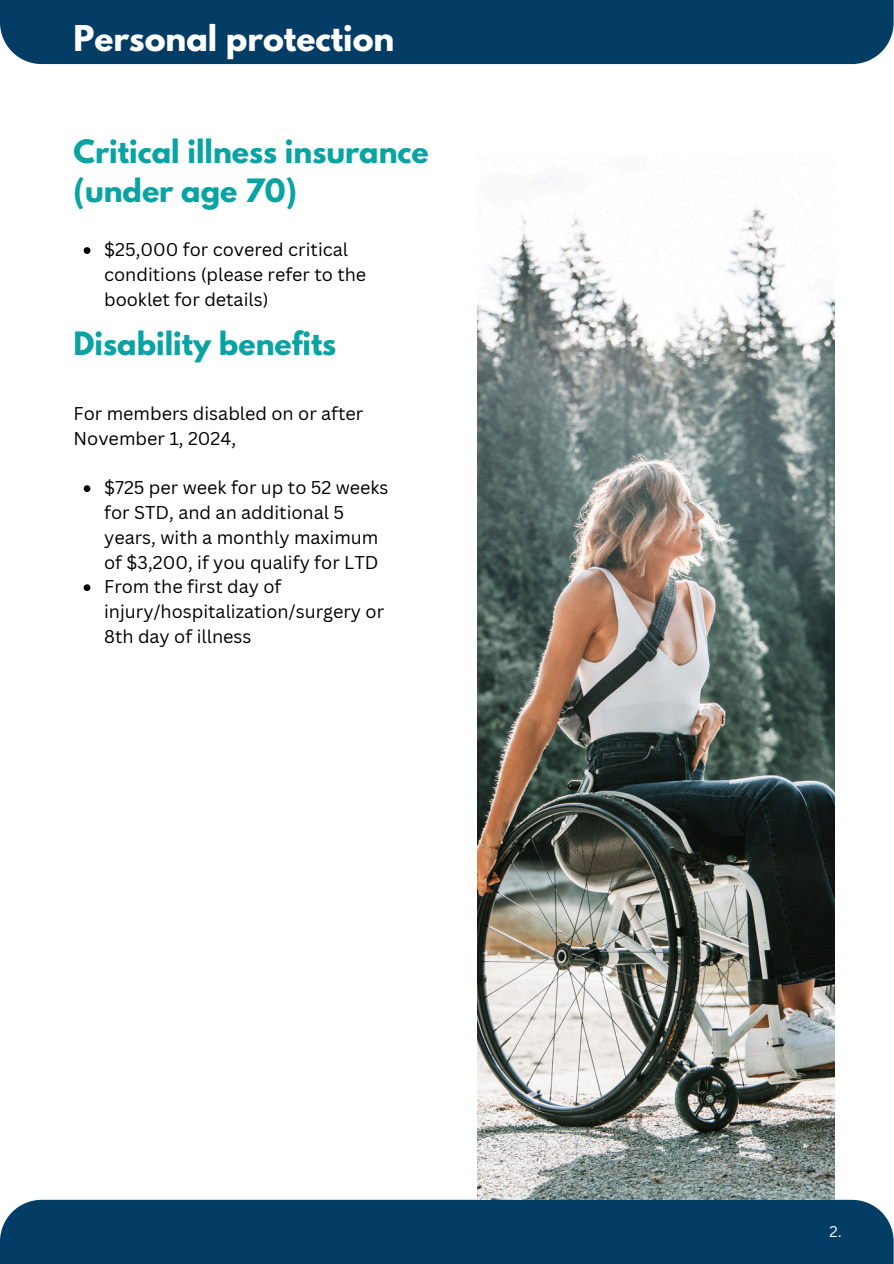
<style>
.page{position:relative;width:894px;height:1264px;background:#fff}
.page>*{position:absolute;margin:0;border:0;box-sizing:border-box;transform-origin:0 0}
.t1{font:700 31.5px "League Spartan";color:#fff}
.t2{font:700 28.5px/39.3px "League Spartan";color:#09a3a3}
.t3{font:18px/24.8px "Canva Sans";color:#000}
.t4{font:15px "Canva Sans";color:#fff}
</style>
<div class="page">
<div style="left:0;top:0;width:893px;height:64px;background:#033c65"></div>
<div style="left:0;top:1199px;width:893px;height:64px;background:#033c65"></div>
<img style="left:478px;top:207px;width:356px;height:992px">
<svg style="left:84px;top:247px;width:6px;height:7px"></svg>
<svg style="left:84px;top:485px;width:6px;height:7px"></svg>
<svg style="left:84px;top:584px;width:6px;height:7px"></svg>
<h1 class="t1" style="left:73px;top:22px;width:322px">Personal protection</h1>
<h1 class="t2" style="left:73px;top:135px;width:356px">Critical illness insurance (under age 70)</h1>
<p class="t3" style="left:104px;top:237px;width:263px">$25,000 for covered critical conditions (please refer to the booklet for details)</p>
<h1 class="t2" style="left:73px;top:327px;width:264px">Disability benefits</h1>
<h2 class="t3" style="left:73px;top:400px;width:291px">For members disabled on or after<br>November 1, 2024,</h2>
<p class="t3" style="left:104px;top:475px;width:286px">$725 per week for up to 52 weeks for STD, and an additional 5 years, with a monthly maximum of $3,200, if you qualify for LTD</p>
<p class="t3" style="left:104px;top:574px;width:281px">From the first day of injury/hospitalization/surgery or<br>8th day of illness</p>
<p class="t4" style="left:829px;top:1221px;width:14px">2.</p>
</div>
